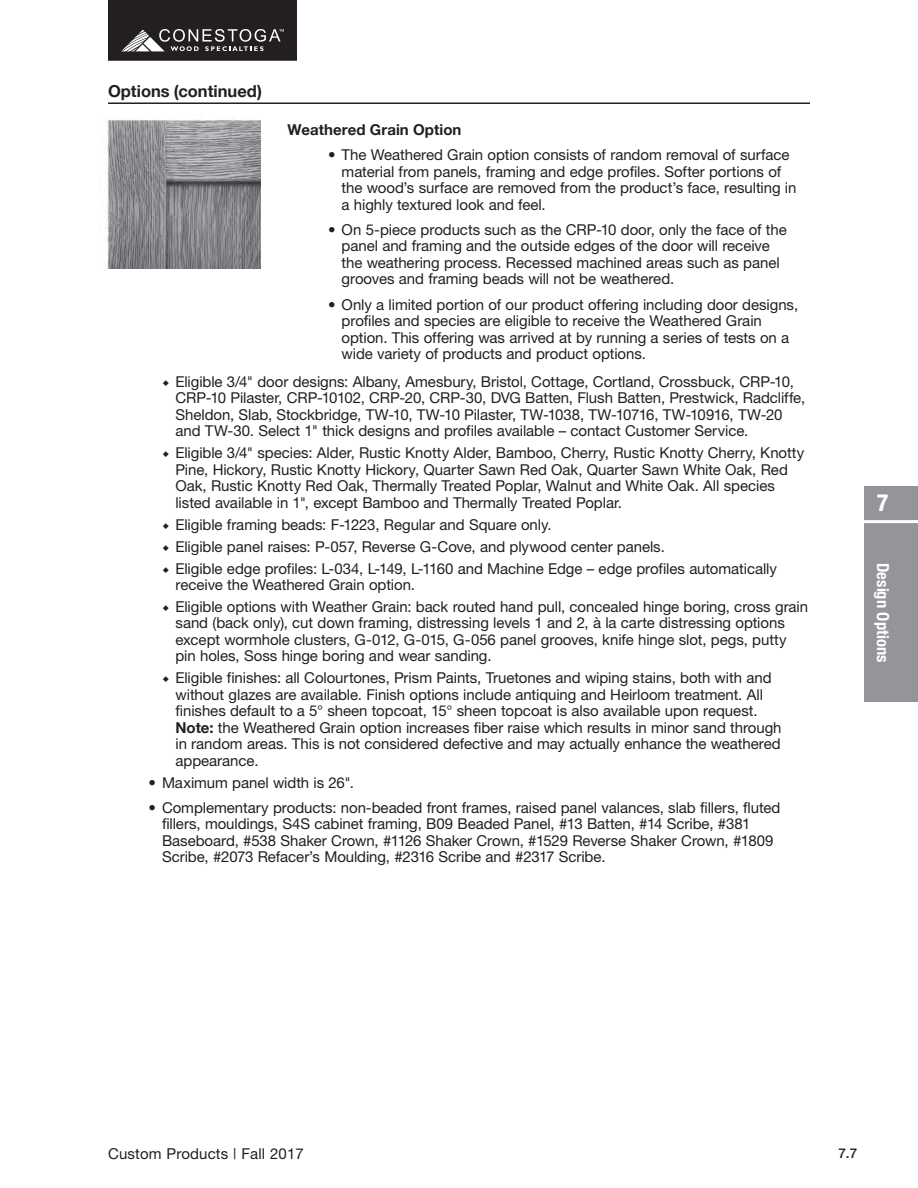
<style>
.page{position:relative;width:918px;height:1188px;background:#fff}
.page>*{position:absolute;margin:0;border:0;box-sizing:border-box;transform-origin:0 0}
.t1{font:700 condensed 24px "Helvetica Neue";color:#fff}
.t2{font:700 16.5px "Helvetica Neue";color:#231f20}
.t3{font:700 condensed 16.5px "Helvetica Neue";color:#fff}
.t4{font:15px/16.5px "Helvetica Neue";letter-spacing:-.005em;color:#231f20}
.t5{font:700 15px "Helvetica Neue";letter-spacing:.005em;color:#231f20}
.t6{font:500 13.5px "Helvetica Neue";color:#231f20}
.s1{font-weight:700}
</style>
<div class="page">
<svg style="left:108px;top:0;width:189px;height:61px;background:#363334"></svg>
<div style="left:864px;top:486px;width:54px;height:216px;background:#939598"></div>
<hr style="left:864px;top:520px;width:54px;height:3px;background:#fff">
<hr style="left:108px;top:102px;width:702px;height:2px;background:#231f20">
<img style="left:107px;top:119px;width:154px;height:150px">
<p class="t2" style="left:108px;top:81px;width:155px">Options (continued)</p>
<p class="t5" style="left:288px;top:121px;width:175px">Weathered Grain Option</p>
<p class="t4" style="left:342px;top:146px;width:456px;text-indent:-14px">• The Weathered Grain option consists of random removal of surface material from panels, framing and edge profiles. Softer portions of the wood’s surface are removed from the product’s face, resulting in a highly textured look and feel.</p>
<p class="t4" style="left:342px;top:221px;width:447px;text-indent:-14px">• On 5-piece products such as the CRP-10 door, only the face of the panel and framing and the outside edges of the door will receive the weathering process. Recessed machined areas such as panel grooves and framing beads will not be weathered.</p>
<p class="t4" style="left:342px;top:296px;width:458px;text-indent:-14px">• Only a limited portion of our product offering including door designs, profiles and species are eligible to receive the Weathered Grain option. This offering was arrived at by running a series of tests on a wide variety of products and product options.</p>
<p class="t4" style="left:176px;top:373px;width:631px">Eligible 3/4" door designs: Albany, Amesbury, Bristol, Cottage, Cortland, Crossbuck, CRP-10, CRP-10 Pilaster, CRP-10102, CRP-20, CRP-30, DVG Batten, Flush Batten, Prestwick, Radcliffe, Sheldon, Slab, Stockbridge, TW-10, TW-10 Pilaster, TW-1038, TW-10716, TW-10916, TW-20 and TW-30. Select 1" thick designs and profiles available – contact Customer Service.</p>
<p class="t4" style="left:176px;top:444px;width:630px">Eligible 3/4" species: Alder, Rustic Knotty Alder, Bamboo, Cherry, Rustic Knotty Cherry, Knotty Pine, Hickory, Rustic Knotty Hickory, Quarter Sawn Red Oak, Quarter Sawn White Oak, Red Oak, Rustic Knotty Red Oak, Thermally Treated Poplar, Walnut and White Oak. All species listed available in 1", except Bamboo and Thermally Treated Poplar.</p>
<p class="t4" style="left:176px;top:513px;width:603px;line-height:21.9px">Eligible framing beads: F-1223, Regular and Square only.<br>Eligible panel raises: P-057, Reverse G-Cove, and plywood center panels.<br>Eligible edge profiles: L-034, L-149, L-1160 and Machine Edge – edge profiles automatically</p>
<p class="t4" style="left:176px;top:573px;width:634px;line-height:21.9px">receive the Weathered Grain option.<br>Eligible options with Weather Grain: back routed hand pull, concealed hinge boring, cross grain</p>
<p class="t4" style="left:176px;top:615px;width:613px">sand (back only), cut down framing, distressing levels 1 and 2, à la carte distressing options except wormhole clusters, G-012, G-015, G-056 panel grooves, knife hinge slot, pegs, putty pin holes, Soss hinge boring and wear sanding.</p>
<p class="t4" style="left:176px;top:669px;width:608px">Eligible finishes: all Colourtones, Prism Paints, Truetones and wiping stains, both with and without glazes are available. Finish options include antiquing and Heirloom treatment. All finishes default to a 5° sheen topcoat, 15° sheen topcoat is also available upon request.<br><span class="s1">Note:</span> the Weathered Grain option increases fiber raise which results in minor sand through in random areas. This is not considered defective and may actually enhance the weathered appearance.</p>
<p class="t4" style="left:148px;top:774px;width:207px">• Maximum panel width is 26".</p>
<p class="t4" style="left:162px;top:799px;width:620px;text-indent:-14px">• Complementary products: non-beaded front frames, raised panel valances, slab fillers, fluted fillers, mouldings, S4S cabinet framing, B09 Beaded Panel, #13 Batten, #14 Scribe, #381<br>Baseboard, #538 Shaker Crown, #1126 Shaker Crown, #1529 Reverse Shaker Crown, #1809<br>Scribe, #2073 Refacer’s Moulding, #2316 Scribe and #2317 Scribe.</p>
<h1 class="t1" style="left:877px;top:487px;width:13px">7</h1>
<p class="t3" style="left:893px;top:563px;width:101px;rotate:90deg">Design Options</p>
<p class="t4" style="left:108px;top:1146px;width:197px">Custom Products | Fall 2017</p>
<p class="t6" style="left:838px;top:1145px;width:20px">7.7</p>
</div>
